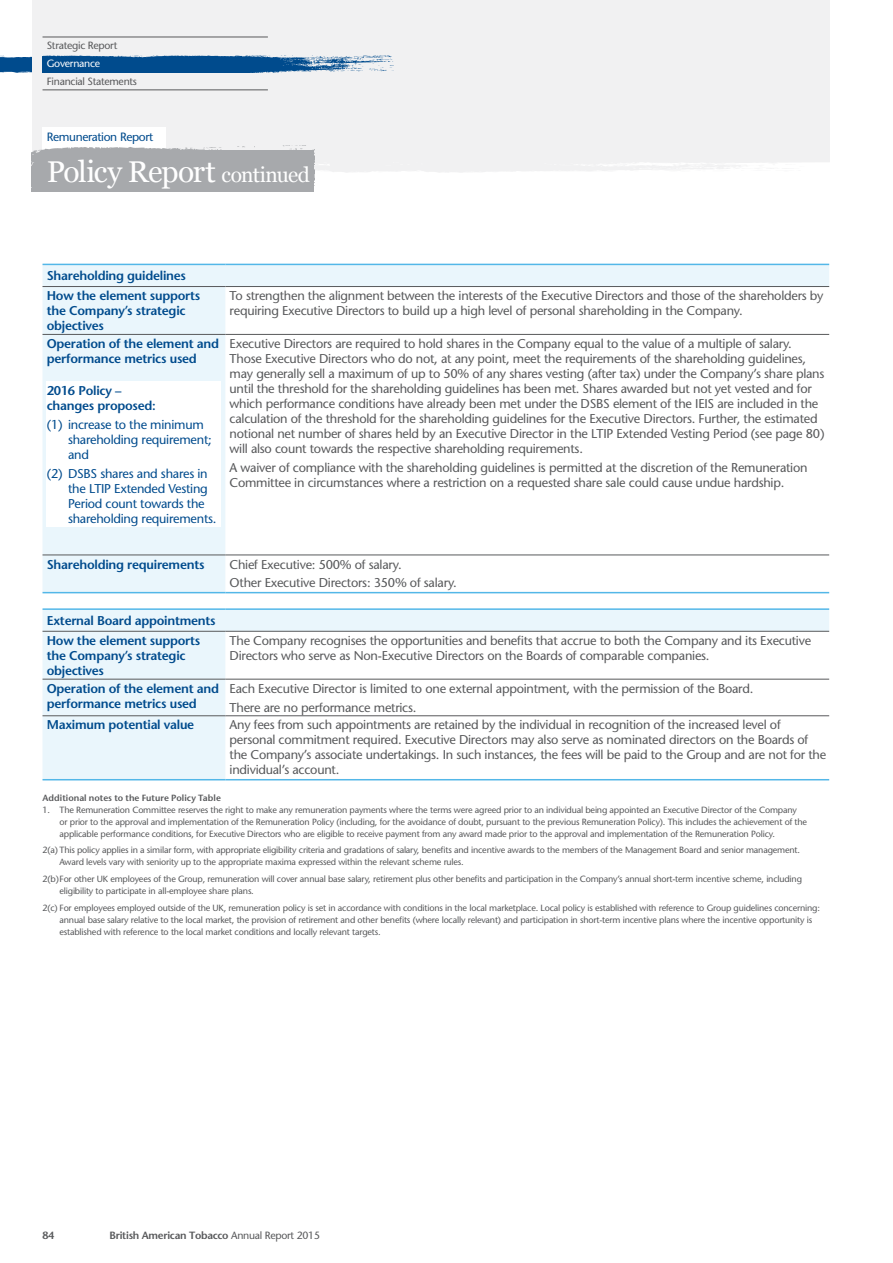
<style>
.page{position:relative;width:893px;height:1263px;background:#fff}
.page>*{position:absolute;margin:0;border:0;box-sizing:border-box;transform-origin:0 0}
.Page_Title{font:30px "Georgia";letter-spacing:-.03em;color:#fff}
.REM_Bodytext{font:500 12.75px/15px "Stone Sans Std";letter-spacing:-.02em;color:#58595b}
.REM_Bodytext_Blue{font:600 12.75px/15px "Stone Sans Std";letter-spacing:-.02em;color:#004b8d}
.REM_Bodytext_Blue-2{font:500 12.75px/15px "Stone Sans Std";letter-spacing:-.02em;color:#004b8d}
.REM_ColumnHeadBold_L{font:600 12.75px "Stone Sans Std";letter-spacing:-.02em;color:#004b8d}
.t1{font:500 12px "Stone Sans Std";letter-spacing:-.03em;color:#004b8d}
.t2{font:600 10.5px "Stone Sans Std";letter-spacing:-.025em;color:#58595b}
.t3{font:500 10.5px "Stone Sans Std";letter-spacing:-.025em;color:#58595b}
.t4{font:500 10.5px "Stone Sans Std";letter-spacing:-.025em;color:#fff}
.Bodytext_Footnotes{font:500 9px/12px "Stone Sans Std";letter-spacing:-.02em;color:#58595b}
.Bodytext_Footnotes_h{font:600 9px "Stone Sans Std";letter-spacing:.005em;color:#58595b}
.s1{font-size:21px}
.s2{font-weight:500}
</style>
<div class="page">
<svg style="left:43px;top:265px;width:786px;height:327px"></svg>
<hr style="left:43px;top:334px;width:182px;height:1px;background:#58595b">
<hr style="left:225px;top:334px;width:604px;height:1px;background:#58595b">
<hr style="left:43px;top:555px;width:182px;height:1px;background:#58595b">
<hr style="left:225px;top:555px;width:604px;height:1px;background:#58595b">
<hr style="left:43px;top:592px;width:182px;height:1px;background:#53b7e8">
<hr style="left:225px;top:592px;width:604px;height:1px;background:#53b7e8">
<hr style="left:43px;top:264px;width:182px;height:1px;background:#53b7e8">
<hr style="left:225px;top:264px;width:604px;height:1px;background:#53b7e8">
<hr style="left:43px;top:286px;width:182px;height:1px;background:#58595b">
<hr style="left:225px;top:286px;width:604px;height:1px;background:#58595b">
<div style="left:47px;top:382px;width:174px;height:145px;background:#fff"></div>
<svg style="left:43px;top:610px;width:786px;height:169px"></svg>
<hr style="left:43px;top:679px;width:182px;height:1px;background:#58595b">
<hr style="left:225px;top:679px;width:604px;height:1px;background:#58595b">
<hr style="left:43px;top:715px;width:182px;height:1px;background:#58595b">
<hr style="left:225px;top:715px;width:604px;height:1px;background:#58595b">
<hr style="left:43px;top:779px;width:182px;height:1px;background:#53b7e8">
<hr style="left:225px;top:779px;width:604px;height:1px;background:#53b7e8">
<hr style="left:43px;top:608px;width:182px;height:2px;background:#53b7e8">
<hr style="left:225px;top:608px;width:604px;height:2px;background:#53b7e8">
<hr style="left:43px;top:631px;width:182px;height:1px;background:#58595b">
<hr style="left:225px;top:631px;width:604px;height:1px;background:#58595b">
<div style="left:32px;top:0;width:797px;height:162px;background:#f1f1f2"></div>
<div style="left:43px;top:128px;width:123px;height:22px;background:#fff"></div>
<img style="left:0;top:55px;width:32px;height:17px">
<img style="left:43px;top:55px;width:350px;height:17px">
<hr style="left:43px;top:37px;width:225px;height:1px;background:#58595b">
<hr style="left:43px;top:90px;width:225px;height:1px;background:#58595b">
<img style="left:32px;top:146px;width:282px;height:45px">
<div style="left:43px;top:150px;width:271px;height:41px;background:#a7a9ac"></div>
<p class="t3" style="left:47px;top:39px;width:72px">Strategic Report</p>
<p class="t4" style="left:47px;top:57px;width:55px">Governance</p>
<p class="t3" style="left:47px;top:75px;width:92px">Financial Statements</p>
<p class="t1" style="left:47px;top:130px;width:108px">Remuneration Report</p>
<p class="Page_Title" style="left:47px;top:150px;width:265px">Policy Report <span class="s1">continued</span></p>
<p class="REM_ColumnHeadBold_L" style="left:47px;top:268px;width:141px">Shareholding guidelines</p>
<p class="REM_Bodytext_Blue" style="left:47px;top:288px;width:155px">How the element supports the Company’s strategic objectives</p>
<p class="REM_Bodytext" style="left:230px;top:288px;width:595px">To strengthen the alignment between the interests of the Executive Directors and those of the shareholders by requiring Executive Directors to build up a high level of personal shareholding in the Company.</p>
<p class="REM_Bodytext_Blue" style="left:47px;top:336px;width:174px">Operation of the element and performance metrics used</p>
<p class="REM_Bodytext_Blue" style="left:47px;top:383px;width:111px">2016 Policy – changes proposed:</p>
<p class="REM_Bodytext_Blue-2" style="left:68px;top:417px;width:145px;text-indent:-21px">(1) increase to the minimum shareholding requirement; and</p>
<p class="REM_Bodytext_Blue-2" style="left:68px;top:466px;width:150px;text-indent:-21px">(2) DSBS shares and shares in the LTIP Extended Vesting<br>Period count towards the shareholding requirements.</p>
<p class="REM_Bodytext" style="left:230px;top:336px;width:596px">Executive Directors are required to hold shares in the Company equal to the value of a multiple of salary.<br>Those Executive Directors who do not, at any point, meet the requirements of the shareholding guidelines, may generally sell a maximum of up to 50% of any shares vesting (after tax) under the Company’s share plans until the threshold for the shareholding guidelines has been met. Shares awarded but not yet vested and for which performance conditions have already been met under the DSBS element of the IEIS are included in the calculation of the threshold for the shareholding guidelines for the Executive Directors. Further, the estimated notional net number of shares held by an Executive Director in the LTIP Extended Vesting Period (see page 80) will also count towards the respective shareholding requirements.</p>
<p class="REM_Bodytext" style="left:230px;top:460px;width:579px">A waiver of compliance with the shareholding guidelines is permitted at the discretion of the Remuneration<br>Committee in circumstances where a restriction on a requested share sale could cause undue hardship.</p>
<p class="REM_Bodytext_Blue" style="left:47px;top:557px;width:159px">Shareholding requirements</p>
<p class="REM_Bodytext" style="left:230px;top:557px;width:174px">Chief Executive: 500% of salary.</p>
<p class="REM_Bodytext" style="left:230px;top:575px;width:229px">Other Executive Directors: 350% of salary.</p>
<p class="REM_ColumnHeadBold_L" style="left:47px;top:613px;width:170px">External Board appointments</p>
<p class="REM_Bodytext_Blue" style="left:47px;top:633px;width:155px">How the element supports the Company’s strategic objectives</p>
<p class="REM_Bodytext" style="left:230px;top:633px;width:583px">The Company recognises the opportunities and benefits that accrue to both the Company and its Executive<br>Directors who serve as Non-Executive Directors on the Boards of comparable companies.</p>
<p class="REM_Bodytext_Blue" style="left:47px;top:681px;width:174px">Operation of the element and performance metrics used</p>
<p class="REM_Bodytext" style="left:230px;top:681px;width:525px">Each Executive Director is limited to one external appointment, with the permission of the Board.</p>
<p class="REM_Bodytext" style="left:230px;top:700px;width:188px">There are no performance metrics.</p>
<p class="REM_Bodytext_Blue" style="left:47px;top:717px;width:149px">Maximum potential value</p>
<p class="REM_Bodytext" style="left:230px;top:717px;width:598px">Any fees from such appointments are retained by the individual in recognition of the increased level of personal commitment required. Executive Directors may also serve as nominated directors on the Boards of the Company’s associate undertakings. In such instances, the fees will be paid to the Group and are not for the individual’s account.</p>
<p class="Bodytext_Footnotes_h" style="left:43px;top:792px;width:180px">Additional notes to the Future Policy Table</p>
<h4 class="Bodytext_Footnotes" style="left:60px;top:804px;width:749px;text-indent:-17px">1. The Remuneration Committee reserves the right to make any remuneration payments where the terms were agreed prior to an individual being appointed an Executive Director of the Company or prior to the approval and implementation of the Remuneration Policy (including, for the avoidance of doubt, pursuant to the previous Remuneration Policy). This includes the achievement of the applicable performance conditions, for Executive Directors who are eligible to receive payment from any award made prior to the approval and implementation of the Remuneration Policy.</h4>
<h4 class="Bodytext_Footnotes" style="left:60px;top:844px;width:742px;text-indent:-17px">2(a) This policy applies in a similar form, with appropriate eligibility criteria and gradations of salary, benefits and incentive awards to the members of the Management Board and senior management.<br>Award levels vary with seniority up to the appropriate maxima expressed within the relevant scheme rules.</h4>
<h4 class="Bodytext_Footnotes" style="left:60px;top:873px;width:744px;text-indent:-17px">2(b)For other UK employees of the Group, remuneration will cover annual base salary, retirement plus other benefits and participation in the Company’s annual short-term incentive scheme, including eligibility to participate in all-employee share plans.</h4>
<h4 class="Bodytext_Footnotes" style="left:60px;top:901px;width:762px;text-indent:-17px">2(c) For employees employed outside of the UK, remuneration policy is set in accordance with conditions in the local marketplace. Local policy is established with reference to Group guidelines concerning: annual base salary relative to the local market, the provision of retirement and other benefits (where locally relevant) and participation in short-term incentive plans where the incentive opportunity is established with reference to the local market conditions and locally relevant targets.</h4>
<p class="t2" style="left:43px;top:1229px;width:13px">84</p>
<p class="t2" style="left:109px;top:1229px;width:212px">British American Tobacco <span class="s2">Annual Report 2015</span></p>
</div>
